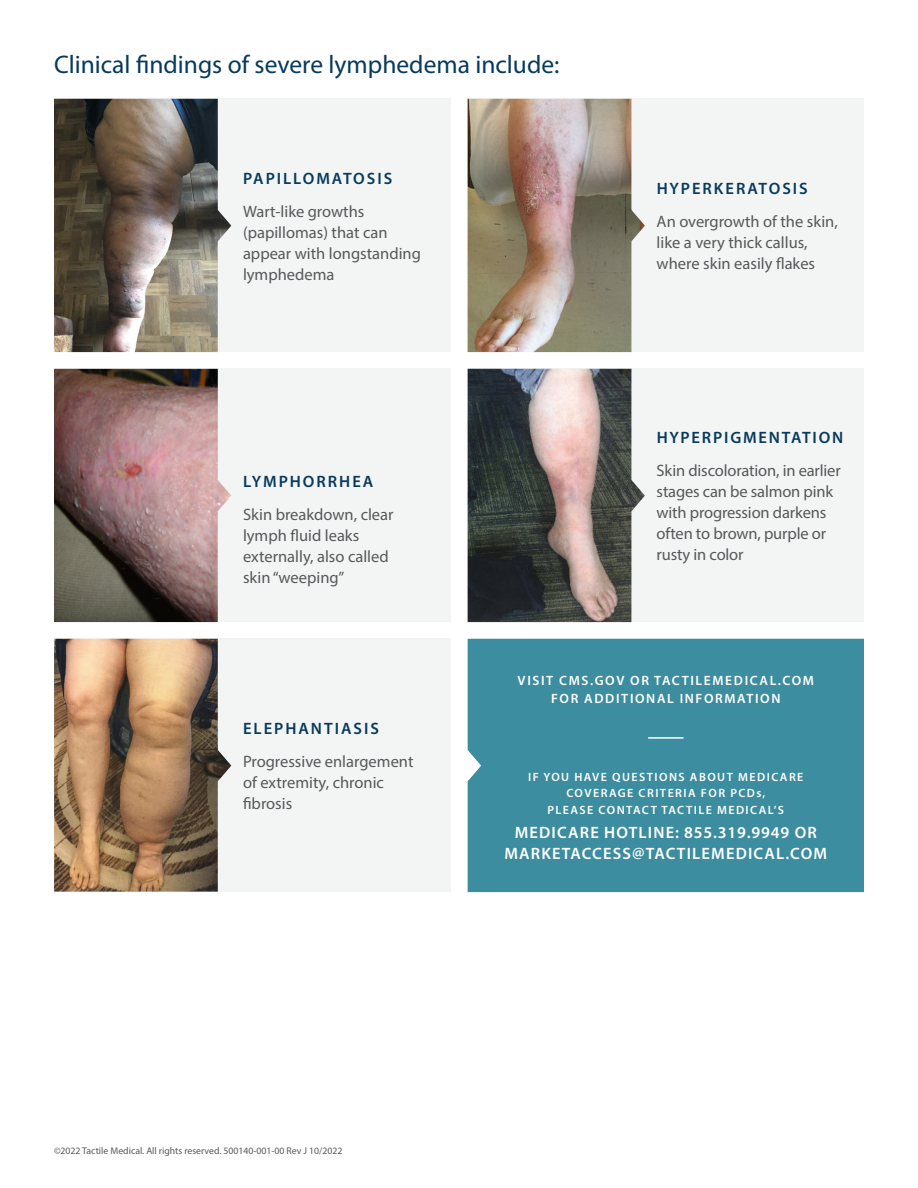
<style>
.page{position:relative;width:918px;height:1188px;background:#fff}
.page>*{position:absolute;margin:0;border:0;box-sizing:border-box;transform-origin:0 0}
.t1{font:25.5px "Myriad Pro";color:#083a5c}
.t2{font:16.5px/21px "Myriad Pro";color:#57585a}
.t3{font:600 16.5px "Myriad Pro";letter-spacing:.12em;color:#083a5c}
.t4{font:600 16.5px/21px "Myriad Pro";letter-spacing:.07em;color:#fff;text-align:center}
.t5{font:600 13.5px/18px "Myriad Pro";letter-spacing:.12em;color:#fff;text-align:center}
.t6{font:600 12px/16.5px "Myriad Pro";letter-spacing:.12em;color:#fff;text-align:center}
.t7{font:9.75px "Myriad Pro";color:#57585a}
</style>
<div class="page">
<div style="left:468px;top:639px;width:396px;height:253px;background:#3c8d9f"></div>
<div style="left:54px;top:99px;width:396px;height:253px;background:#f3f4f4"></div>
<img style="left:54px;top:99px;width:177px;height:253px">
<div style="left:54px;top:639px;width:396px;height:253px;background:#f3f4f4"></div>
<img style="left:54px;top:639px;width:177px;height:253px">
<div style="left:468px;top:99px;width:396px;height:253px;background:#f3f4f4"></div>
<img style="left:468px;top:99px;width:177px;height:253px">
<div style="left:54px;top:369px;width:396px;height:253px;background:#f3f4f4"></div>
<img style="left:54px;top:369px;width:177px;height:253px">
<div style="left:468px;top:369px;width:396px;height:253px;background:#f3f4f4"></div>
<img style="left:468px;top:369px;width:177px;height:253px">
<hr style="left:649px;top:737px;width:34px;height:2px;background:#fff">
<p class="t1" style="left:54px;top:49px;width:507px">Clinical findings of severe lymphedema include:</p>
<p class="t3" style="left:243px;top:168px;width:151px">PAPILLOMATOSIS</p>
<p class="t2" style="left:243px;top:200px;width:179px">Wart-like growths (papillomas) that can appear with longstanding lymphedema</p>
<p class="t3" style="left:243px;top:471px;width:132px">LYMPHORRHEA</p>
<p class="t2" style="left:243px;top:504px;width:152px">Skin breakdown, clear lymph fluid leaks externally, also called skin “weeping”</p>
<p class="t3" style="left:657px;top:178px;width:153px">HYPERKERATOSIS</p>
<p class="t2" style="left:657px;top:211px;width:183px">An overgrowth of the skin, like a very thick callus, where skin easily flakes</p>
<p class="t3" style="left:657px;top:427px;width:188px">HYPERPIGMENTATION</p>
<p class="t2" style="left:657px;top:460px;width:186px">Skin discoloration, in earlier stages can be salmon pink with progression darkens often to brown, purple or rusty in color</p>
<p class="t3" style="left:243px;top:718px;width:137px">ELEPHANTIASIS</p>
<p class="t2" style="left:243px;top:751px;width:172px">Progressive enlargement</p>
<p class="t2" style="left:243px;top:772px;width:142px">of extremity, chronic</p>
<p class="t2" style="left:243px;top:793px;width:51px">fibrosis</p>
<p class="t5" style="left:518px;top:672px;width:298px">VISIT CMS.GOV OR TACTILEMEDICAL.COM<br>FOR ADDITIONAL INFORMATION</p>
<p class="t6" style="left:528px;top:768px;width:277px">IF YOU HAVE QUESTIONS ABOUT MEDICARE<br>COVERAGE CRITERIA FOR PCDs,<br>PLEASE CONTACT TACTILE MEDICAL’S</p>
<p class="t4" style="left:505px;top:821px;width:324px">MEDICARE HOTLINE: 855.319.9949 OR<br>MARKETACCESS@TACTILEMEDICAL.COM</p>
<p class="t7" style="left:54px;top:1145px;width:290px">©2022 Tactile Medical. All rights reserved. 500140-001-00 Rev J 10/2022</p>
</div>
